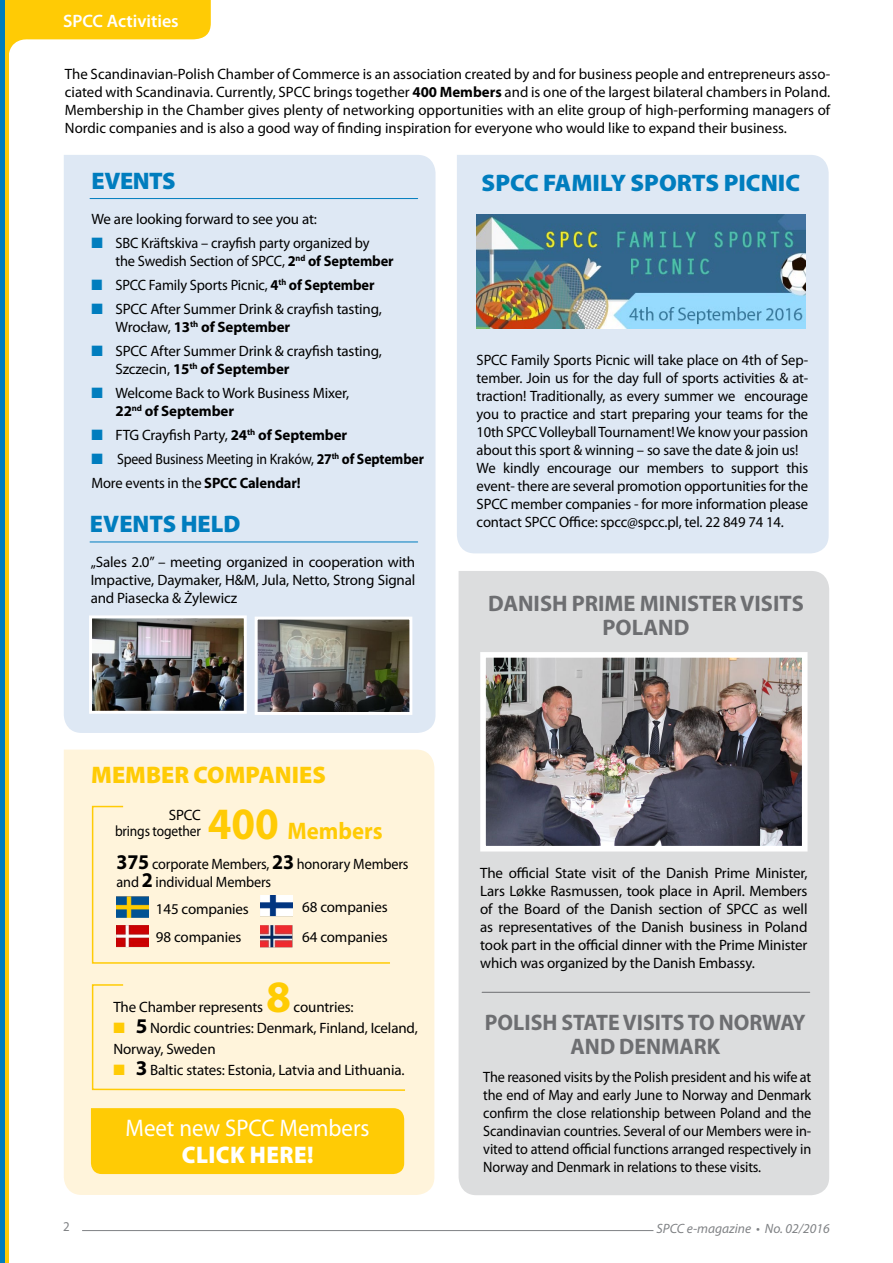
<style>
.page{position:relative;width:893px;height:1263px;background:#fff}
.page>*{position:absolute;margin:0;border:0;box-sizing:border-box;transform-origin:0 0}
.t1{font:700 45px "Myriad Pro";color:#ffcc03}
.t2{font:900 24px "Myriad Pro";color:#007dbe}
.t3{font:24px "Myriad Pro";color:#fff;scale:.95 1}
.t4{font:900 24px "Myriad Pro";color:#ffcb05}
.t5{font:700 24px "Myriad Pro";color:#ffcb05;scale:.95 1}
.t6{font:900 24px "Myriad Pro";color:#fff;scale:.95 1}
.t7{font:700 22.5px/24px "Myriad Pro";color:#6d6e71;text-align:center}
.t8{font:600 18px "Myriad Pro";color:#fff}
.t9{font:15px/18px "Myriad Pro";letter-spacing:-.01em;color:#000}
.t10{font:15px/18px "Myriad Pro";letter-spacing:-.01em;color:#000;scale:.95 1}
.t11{font:15px/18px "Myriad Pro";letter-spacing:-.01em;color:#000;scale:.96 1}
.t12{font:15px/24px "Myriad Pro";letter-spacing:-.01em;color:#000;scale:.92 1}
.t13{font:italic 13.5px "Myriad Pro";color:#808285}
.t14{font:13.5px "Myriad Pro";color:#808285;scale:.95 1}
.s1{font-weight:700}
.s2{color:#007dbe}
.s3{font-size:45px}
.s4{font-weight:700;font-size:21px}
.s5{color:#ffcb05}
</style>
<div class="page">
<hr style="left:82px;top:1230px;width:571px;height:1px;background:#808285">
<div style="left:64px;top:155px;width:372px;height:578px;background:#dee8f4"></div>
<svg style="left:9px;top:0;width:202px;height:53px"></svg>
<div style="left:4px;top:0;width:5px;height:1263px;background:#ffcb05"></div>
<hr style="left:0;top:0;width:4px;height:1263px;background:#007dbe">
<hr style="left:90px;top:198px;width:328px;height:1px;background:#007dbe">
<hr style="left:90px;top:542px;width:328px;height:1px;background:#007dbe">
<div style="left:64px;top:750px;width:370px;height:445px;background:#fff4db"></div>
<div style="left:91px;top:805px;width:300px;height:159px;background:#fff4db"></div>
<div style="left:91px;top:983px;width:316px;height:108px;background:#fff4db"></div>
<img style="left:117px;top:896px;width:32px;height:22px">
<img style="left:260px;top:925px;width:32px;height:22px">
<img style="left:260px;top:896px;width:32px;height:22px">
<img style="left:117px;top:925px;width:32px;height:22px">
<div style="left:91px;top:1108px;width:313px;height:66px;background:#ffcb05"></div>
<div style="left:459px;top:571px;width:370px;height:624px;background:#dcddde"></div>
<div style="left:457px;top:155px;width:372px;height:398px;background:#dee8f4"></div>
<img style="left:93px;top:619px;width:150px;height:91px">
<div style="left:89px;top:615px;width:158px;height:99px;border:3px solid #fff"></div>
<img style="left:259px;top:621px;width:149px;height:90px">
<div style="left:255px;top:617px;width:157px;height:98px;border:3px solid #fff"></div>
<hr style="left:482px;top:992px;width:328px;height:1px;background:#6d6e71">
<img style="left:487px;top:659px;width:313px;height:185px">
<div style="left:480px;top:652px;width:327px;height:199px;border:6px solid #fff"></div>
<img style="left:477px;top:215px;width:328px;height:113px">
<p class="t8" style="left:63px;top:10px;width:117px">SPCC Activities</p>
<p class="t9" style="left:65px;top:65px;width:767px;text-align:justify">The Scandinavian-Polish Chamber of Commerce is an association created by and for business people and entrepreneurs asso&shy;ciated with Scandinavia. Currently, SPCC brings together <span class="s1">400 Members</span> and is one of the largest bilateral chambers in Poland.<br>Membership in the Chamber gives plenty of networking opportunities with an elite group of high-performing managers of Nordic companies and is also a good way of finding inspiration for everyone who would like to expand their business.</p>
<h2 class="t2" style="left:91px;top:164px;width:86px">EVENTS</h2>
<p class="t9" style="left:91px;top:210px;width:227px">We are looking forward to see you at:</p>
<p class="t11" style="left:115px;top:234px;width:291px;text-indent:-24px"><span class="s2">■</span> SBC Kräftskiva – crayfish party organized by<br>the Swedish Section of SPCC, <span class="s1">2</span><sup>nd</sup> <span class="s1">of September</span></p>
<p class="t11" style="left:91px;top:276px;width:296px"><span class="s2">■</span> SPCC Family Sports Picnic, <span class="s1">4</span><sup>th</sup> <span class="s1">of September</span></p>
<p class="t9" style="left:115px;top:300px;width:268px;text-indent:-24px"><span class="s2">■</span> SPCC After Summer Drink &amp; crayfish tasting,<br>Wrocław, <span class="s1">13</span><sup>th</sup> <span class="s1">of September</span></p>
<p class="t9" style="left:115px;top:342px;width:268px;text-indent:-24px"><span class="s2">■</span> SPCC After Summer Drink &amp; crayfish tasting,<br>Szczecin, <span class="s1">15</span><sup>th</sup> <span class="s1">of September</span></p>
<p class="t9" style="left:115px;top:384px;width:235px;text-indent:-24px"><span class="s2">■</span> Welcome Back to Work Business Mixer,<br><span class="s1">22</span><sup>nd</sup> <span class="s1">of September</span></p>
<p class="t9" style="left:92px;top:426px;width:257px"><span class="s2">■</span> FTG Crayfish Party, <span class="s1">24</span><sup>th</sup> <span class="s1">of September</span></p>
<p class="t12" style="left:91px;top:447px;width:363px"><span class="s2">■</span> Speed Business Meeting in Kraków, <span class="s1">27</span><sup>th</sup> <span class="s1">of September<br></span>More events in the <span class="s1">SPCC Calendar!</span></p>
<h2 class="t2" style="left:90px;top:508px;width:152px">EVENTS HELD</h2>
<p class="t9" style="left:91px;top:552px;width:326px;text-align:justify">„Sales 2.0” – meeting organized in cooperation with Impactive, Daymaker, H&amp;M, Jula, Netto, Strong Signal and Piasecka &amp; Żylewicz</p>
<h2 class="t4" style="left:91px;top:759px;width:236px">MEMBER COMPANIES</h2>
<h2 class="t5" style="left:208px;top:815px;width:186px"><span class="s3">400</span> Members</h2>
<p class="t9" style="left:115px;top:806px;width:87px;line-height:16.5px;text-align:right">SPCC<br>brings together</p>
<p class="t10" style="left:117px;top:854px;width:309px"><span class="s4">375</span> corporate Members, <span class="s4">23</span> honorary Members and <span class="s4">2</span> individual Members</p>
<p class="t9" style="left:156px;top:900px;width:94px">145 companies</p>
<p class="t9" style="left:302px;top:898px;width:87px">68 companies</p>
<p class="t9" style="left:156px;top:927px;width:87px">98 companies</p>
<p class="t9" style="left:302px;top:928px;width:87px">64 companies</p>
<h1 class="t1" style="left:266px;top:967px;width:26px">8</h1>
<p class="t9" style="left:113px;top:997px;width:151px">The Chamber represents</p>
<p class="t9" style="left:294px;top:997px;width:62px">countries:</p>
<p class="t9" style="left:113px;top:1017px;width:306px;line-height:21px"><span class="s5">■</span> <span class="s4">5</span> Nordic countries: Denmark, Finland, Iceland,<br>Norway, Sweden</p>
<p class="t9" style="left:113px;top:1060px;width:293px"><span class="s5">■</span> <span class="s4">3</span> Baltic states: Estonia, Latvia and Lithuania.</p>
<h2 class="t3" style="left:125px;top:1113px;width:258px">Meet new SPCC Members</h2>
<h2 class="t6" style="left:182px;top:1139px;width:14px">clic</h2>
<h2 class="t6" style="left:230px;top:1139px;width:89px">k HERE!</h2>
<h2 class="t2" style="left:482px;top:167px;width:320px">SPCC FAMILY SPORTS PICNIC</h2>
<p class="t9" style="left:477px;top:350px;width:333px">SPCC Family Sports Picnic will take place on 4th of Sep&shy;tember. Join us for the day full of sports activities &amp; at&shy;traction! Traditionally, as every summer we encourage you to practice and start preparing your teams for the 10th SPCC Volleyball Tournament! We know your passion about this sport &amp; winning – so save the date &amp; join us!<br>We kindly encourage our members to support this event- there are several promotion opportunities for the SPCC member companies - for more information please contact SPCC Office: spcc@spcc.pl, tel. 22 849 74 14.</p>
<h3 class="t7" style="left:488px;top:591px;width:315px">Danish Prime Minister visits<br>Poland</h3>
<p class="t9" style="left:480px;top:864px;width:329px;text-align:justify">The official State visit of the Danish Prime Minister, Lars Løkke Rasmussen, took place in April. Members of the Board of the Danish section of SPCC as well as representatives of the Danish business in Poland took part in the official dinner with the Prime Minister which was organized by the Danish Embassy.</p>
<h3 class="t7" style="left:485px;top:1010px;width:322px">Polish State visits to Norway and Denmark</h3>
<p class="t10" style="left:483px;top:1067px;width:347px;text-align:justify">The reasoned visits by the Polish president and his wife at the end of May and early June to Norway and Denmark confirm the close relationship between Poland and the Scandinavian countries. Several of our Members were in&shy;vited to attend official functions arranged respectively in Norway and Denmark in relations to these visits.</p>
<p class="t14" style="left:63px;top:1218px;width:8px">2</p>
<p class="t13" style="left:656px;top:1220px;width:175px">SPCC e-magazine • No. 02/2016</p>
</div>
